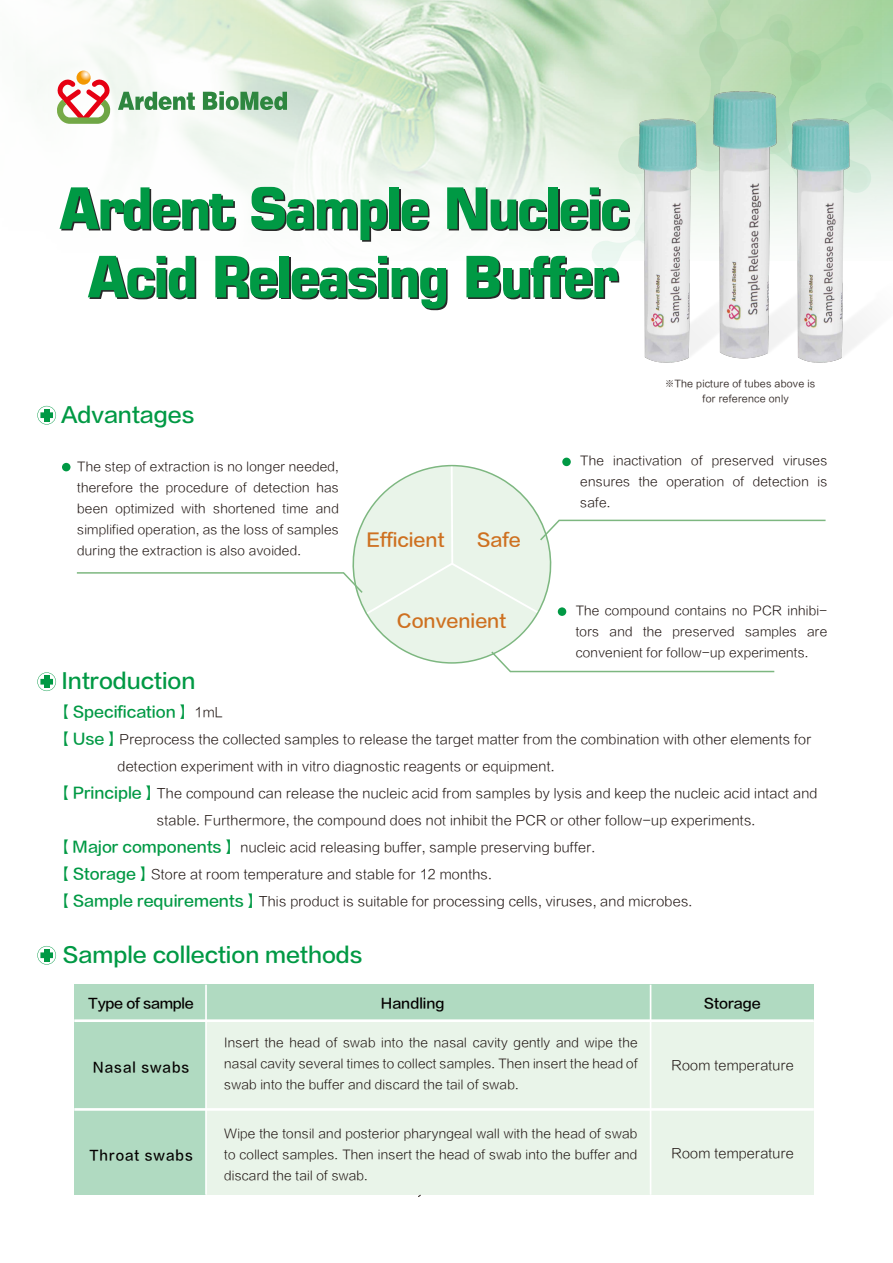
<style>
.page{position:relative;width:893px;height:1263px;background:#fff}
.page>*{position:absolute;margin:0;border:0;box-sizing:border-box;transform-origin:0 0}
.t1{font:700 57px/68.6px "Square 721 BT";letter-spacing:-.06em;color:#094;text-align:center}
.t2{font:21px "FZLTZHJW GB1 0";color:#094}
.t3{font:18px "FZLTZHJW GB1 0";color:#ce7020}
.t4{font:15px "FZLTZHJW GB1 0";color:#094}
.t5{font:13.5px "FZLTXHK";color:#221815}
.t6{font:13.5px "FZLTZHJW GB1 0";letter-spacing:.08em;color:#040000;scale:.94 1}
.t7{font:13.5px "FZLTZHJW GB1 0";color:#040000}
.t8{font:13.5px "FZLTZHJW GB1 0";letter-spacing:-.02em;color:#040000}
.t9{font:12.75px/21px "FZLTXHK";color:#221815;text-align:justify}
.t10{font:9.75px/15.6px "FZLTHJW GB1 0";letter-spacing:.02em;color:#221815}
.s1{font-family:"FZLTXHK";font-size:13.5px;color:#221815}
.s2{font-family:"FZLTZHJW GB1 0";font-size:15px;color:#094}
</style>
<div class="page">
<img style="left:74px;top:0;width:486px;height:231px">
<svg style="left:37px;top:672px;width:19px;height:19px"></svg>
<div style="left:198px;top:1017px;width:616px;height:178px;background:#e9f4e9"></div>
<div style="left:74px;top:985px;width:132px;height:210px;background:#b0dac1"></div>
<div style="left:198px;top:985px;width:616px;height:36px;background:#b0dac1"></div>
<hr style="left:74px;top:1019px;width:740px;height:3px;background:#fff">
<hr style="left:74px;top:1108px;width:740px;height:3px;background:#fff">
<hr style="left:205px;top:985px;width:2px;height:210px;background:#fff">
<hr style="left:650px;top:985px;width:1px;height:210px;background:#fff">
<svg style="left:37px;top:946px;width:19px;height:18px"></svg>
<svg style="left:37px;top:406px;width:19px;height:18px"></svg>
<div style="left:62px;top:463px;width:9px;height:8px;background:#094;border-radius:50%"></div>
<div style="left:562px;top:458px;width:9px;height:8px;background:#094;border-radius:50%"></div>
<svg style="left:76px;top:465px;width:750px;height:208px"></svg>
<div style="left:558px;top:607px;width:8px;height:9px;background:#094;border-radius:50%"></div>
<svg style="left:77px;top:71px;width:14px;height:14px"></svg>
<svg style="left:57px;top:79px;width:53px;height:45px"></svg>
<svg style="left:118px;top:91px;width:169px;height:19px"></svg>
<img style="left:560px;top:0;width:333px;height:363px">
<h1 class="t1" style="left:58px;top:174px;width:574px">Ardent Sample Nucleic<br>Acid Releasing Buffer</h1>
<h2 class="t2" style="left:61px;top:403px;width:135px">Advantages</h2>
<p class="t10" style="left:703px;top:376px;width:114px;text-indent:-38px">※The picture of tubes above is for reference only</p>
<p class="t9" style="left:77px;top:457px;width:263px">The step of extraction is no longer needed, therefore the procedure of detection has been optimized with shortened time and simplified operation, as the loss of samples during the extraction is also avoided.</p>
<p class="t9" style="left:580px;top:451px;width:249px">The inactivation of preserved viruses ensures the operation of detection is safe.</p>
<h3 class="t3" style="left:366px;top:529px;width:80px">Efficient</h3>
<h3 class="t3" style="left:477px;top:530px;width:45px">Safe</h3>
<h2 class="t2" style="left:62px;top:670px;width:135px">Introduction</h2>
<h3 class="t3" style="left:397px;top:611px;width:111px">Convenient</h3>
<p class="t9" style="left:576px;top:600px;width:253px">The compound contains no PCR inhibi&shy;tors and the preserved samples are convenient for follow-up experiments.</p>
<p class="t4" style="left:58px;top:704px;width:167px">【Specification】 <span class="s1">1mL</span></p>
<p class="t5" style="left:58px;top:732px;width:755px"><span class="s2">【Use】</span>Preprocess the collected samples to release the target matter from the combination with other elements for</p>
<p class="t5" style="left:118px;top:759px;width:439px">detection experiment with in vitro diagnostic reagents or equipment.</p>
<p class="t5" style="left:58px;top:786px;width:761px"><span class="s2">【Principle】</span>The compound can release the nucleic acid from samples by lysis and keep the nucleic acid intact and</p>
<p class="t5" style="left:157px;top:813px;width:600px">stable. Furthermore, the compound does not inhibit the PCR or other follow-up experiments.</p>
<p class="t5" style="left:58px;top:840px;width:539px"><span class="s2">【Major components】</span> nucleic acid releasing buffer, sample preserving buffer.</p>
<p class="t5" style="left:58px;top:867px;width:436px"><span class="s2">【Storage】</span>Store at room temperature and stable for 12 months.</p>
<p class="t5" style="left:58px;top:894px;width:637px"><span class="s2">【Sample requirements】</span>This product is suitable for processing cells, viruses, and microbes.</p>
<h2 class="t2" style="left:62px;top:943px;width:302px">Sample collection methods</h2>
<p class="t8" style="left:88px;top:996px;width:107px">Type of sample</p>
<p class="t7" style="left:381px;top:996px;width:65px">Handling</p>
<p class="t6" style="left:93px;top:1059px;width:104px">Nasal swabs</p>
<p class="t6" style="left:89px;top:1148px;width:112px">Throat swabs</p>
<p class="t9" style="left:224px;top:1033px;width:415px">Insert the head of swab into the nasal cavity gently and wipe the nasal cavity several times to collect samples. Then insert the head of swab into the buffer and discard the tail of swab.</p>
<p class="t9" style="left:224px;top:1123px;width:415px">Wipe the tonsil and posterior pharyngeal wall with the head of swab to collect samples. Then insert the head of swab into the buffer and discard the tail of swab.</p>
<p class="t7" style="left:704px;top:996px;width:58px">Storage</p>
<p class="t5" style="left:671px;top:1058px;width:124px">Room temperature</p>
<p class="t5" style="left:671px;top:1146px;width:124px">Room temperature</p>
</div>
